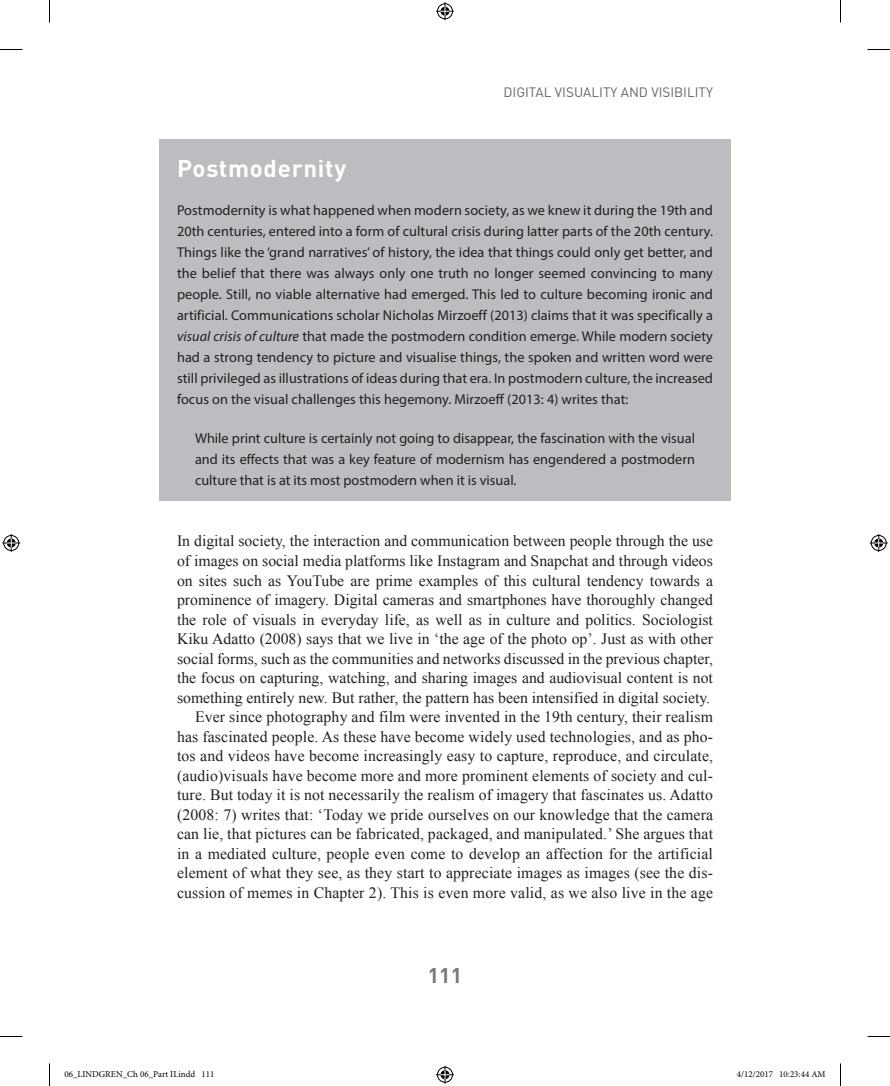
<style>
.page{position:relative;width:890px;height:1086px;background:#fff}
.page>*{position:absolute;margin:0;border:0;box-sizing:border-box;transform-origin:0 0}
.BX2_TI{font:700 24px "DIN";letter-spacing:.03em;color:#fff}
.FOLIO{font:700 21px "DIN";color:#76787b}
.TEXT_IND{font:15.75px/19.5px "Times New Roman";letter-spacing:.01em;color:#231f20;text-align:justify}
.EEA{font:15.75px/19.5px "Times New Roman";color:#231f20;text-align:justify}
.BX2_TEXT{font:14.25px/21px "Myriad Pro";letter-spacing:.005em;color:#231f20;text-align:justify}
.BX2_EX{font:14.25px/21px "Myriad Pro";color:#231f20;text-align:justify}
.t1{font:13.5px "DIN";color:#67676a}
.t2{font:9px "Minion Pro";color:#000}
.s1{font-style:italic}
</style>
<div class="page">
<div style="left:159px;top:139px;width:571px;height:362px;background:#bcbdc0"></div>
<svg style="left:0;top:49px;width:22px;height:1px"></svg>
<svg style="left:867px;top:49px;width:23px;height:1px"></svg>
<svg style="left:0;top:1036px;width:22px;height:1px"></svg>
<svg style="left:867px;top:1036px;width:23px;height:1px"></svg>
<svg style="left:49px;top:0;width:1px;height:23px"></svg>
<svg style="left:49px;top:1063px;width:1px;height:22px"></svg>
<svg style="left:840px;top:0;width:1px;height:23px"></svg>
<svg style="left:840px;top:1063px;width:1px;height:22px"></svg>
<svg style="left:436px;top:2px;width:18px;height:18px"></svg>
<svg style="left:436px;top:1065px;width:18px;height:18px"></svg>
<svg style="left:2px;top:534px;width:18px;height:18px"></svg>
<svg style="left:870px;top:534px;width:18px;height:18px"></svg>
<p class="t1" style="left:503px;top:84px;width:211px">DIGITAL VISUALITY AND VISIBILITY</p>
<p class="BX2_TI" style="left:177px;top:152px;width:171px">Postmodernity</p>
<p class="BX2_TEXT" style="left:177px;top:199px;width:537px">Postmodernity is what happened when modern society, as we knew it during the 19th and 20th centuries, entered into a form of cultural crisis during latter parts of the 20th century.<br>Things like the ‘grand narratives’ of history, the idea that things could only get better, and the belief that there was always only one truth no longer seemed convincing to many people. Still, no viable alternative had emerged. This led to culture becoming ironic and artificial. Communications scholar Nicholas Mirzoeff (2013) claims that it was specifically a <span class="s1">visual crisis of culture</span> that made the postmodern condition emerge. While modern society had a strong tendency to picture and visualise things, the spoken and written word were still privileged as illustrations of ideas during that era. In postmodern culture, the increased focus on the visual challenges this hegemony. Mirzoeff (2013: 4) writes that:</p>
<p class="BX2_EX" style="left:195px;top:427px;width:501px">While print culture is certainly not going to disappear, the fascination with the visual and its effects that was a key feature of modernism has engendered a postmodern culture that is at its most postmodern when it is visual.</p>
<p class="EEA" style="left:177px;top:531px;width:537px">In digital society, the interaction and communication between people through the use of images on social media platforms like Instagram and Snapchat and through videos on sites such as YouTube are prime examples of this cultural tendency towards a prominence of imagery. Digital cameras and smartphones have thoroughly changed the role of visuals in everyday life, as well as in culture and politics. Sociologist Kiku Adatto (2008) says that we live in ‘the age of the photo op’. Just as with other social forms, such as the communities and networks discussed in the previous chapter, the focus on capturing, watching, and sharing images and audiovisual content is not something entirely new. But rather, the pattern has been intensified in digital society.</p>
<p class="TEXT_IND" style="left:177px;top:706px;width:538px;text-indent:18px">Ever since photography and film were invented in the 19th century, their realism has fascinated people. As these have become widely used technologies, and as pho&shy;tos and videos have become increasingly easy to capture, reproduce, and circulate, (audio)visuals have become more and more prominent elements of society and cul&shy;ture. But today it is not necessarily the realism of imagery that fascinates us. Adatto (2008: 7) writes that: ‘Today we pride ourselves on our knowledge that the camera can lie, that pictures can be fabricated, packaged, and manipulated.’ She argues that in a mediated culture, people even come to develop an affection for the artificial element of what they see, as they start to appreciate images as images (see the dis&shy;cussion of memes in Chapter 2). This is even more valid, as we also live in the age</p>
<p class="FOLIO" style="left:428px;top:961px;width:36px">111</p>
<p class="t2" style="left:64px;top:1068px;width:151px">06_LINDGREN_Ch 06_Part II.indd 111</p>
<p class="t2" style="left:737px;top:1068px;width:90px">4/12/2017 10:23:44 AM</p>
</div>
